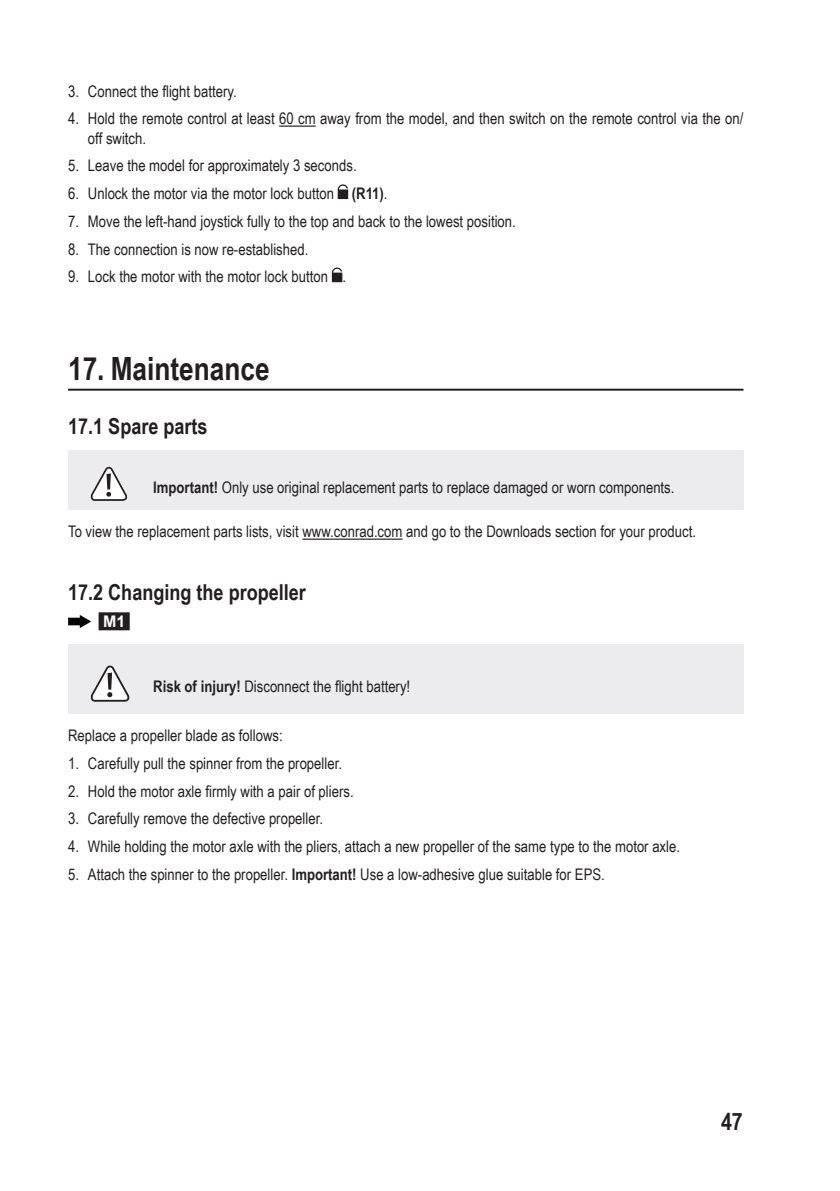
<style>
.page{position:relative;width:840px;height:1191px;background:#fff}
.page>*{position:absolute;margin:0;border:0;box-sizing:border-box;transform-origin:0 0}
.t1{font:700 32px "Arial Narrow";color:#231f20}
.t2{font:700 24px "Arial Narrow";color:#231f20}
.t3{font:700 22px "Arial Narrow";color:#231f20}
.M-body{font:16px/19.2px "Arial Narrow";color:#231f20}
.M-body--Symbols{font:16px "Arial Narrow";color:#231f20}
.M-body-2{font:700 16px "Arial";color:#fff}
.s1{font-weight:700}
</style>
<div class="page">
<hr style="left:279px;top:126px;width:36px;height:1px;background:#231f20">
<hr style="left:68px;top:389px;width:675px;height:2px;background:#231f20">
<hr style="left:302px;top:538px;width:100px;height:2px;background:#231f20">
<div style="left:98px;top:612px;width:32px;height:18px;background:#231f20"></div>
<svg style="left:337px;top:184px;width:11px;height:15px"></svg>
<svg style="left:331px;top:267px;width:11px;height:15px"></svg>
<div style="left:68px;top:450px;width:675px;height:60px;background:#ececee"></div>
<svg style="left:90px;top:467px;width:37px;height:34px"></svg>
<svg style="left:68px;top:615px;width:23px;height:13px"></svg>
<div style="left:68px;top:644px;width:675px;height:69px;background:#ececee"></div>
<svg style="left:90px;top:665px;width:40px;height:36px"></svg>
<p class="M-body" style="left:68px;top:81px;width:170px">3. Connect the flight battery.</p>
<p class="M-body" style="left:88px;top:109px;width:656px;text-indent:-20px">4. Hold the remote control at least 60 cm away from the model, and then switch on the remote control via the on/ off switch.</p>
<p class="M-body" style="left:68px;top:155px;width:290px">5. Leave the model for approximately 3 seconds.</p>
<p class="M-body" style="left:68px;top:183px;width:321px">6. Unlock the motor via the motor lock button <span class="s1">(R11)</span>.</p>
<p class="M-body" style="left:68px;top:211px;width:449px">7. Move the left-hand joystick fully to the top and back to the lowest position.</p>
<p class="M-body" style="left:68px;top:239px;width:242px">8. The connection is now re-established.</p>
<p class="M-body" style="left:68px;top:266px;width:279px">9. Lock the motor with the motor lock button .</p>
<p class="t1" style="left:68px;top:345px;width:203px">17. Maintenance</p>
<p class="t3" style="left:68px;top:409px;width:141px">17.1 Spare parts</p>
<p class="M-body--Symbols" style="left:153px;top:476px;width:522px"><span class="s1">Important!</span> Only use original replacement parts to replace damaged or worn components.</p>
<p class="M-body" style="left:68px;top:521px;width:629px">To view the replacement parts lists, visit www.conrad.com and go to the Downloads section for your product.</p>
<p class="t3" style="left:68px;top:575px;width:239px">17.2 Changing the propeller</p>
<p class="M-body-2" style="left:103px;top:610px;width:24px">M1</p>
<p class="M-body--Symbols" style="left:153px;top:674px;width:258px"><span class="s1">Risk of injury!</span> Disconnect the flight battery!</p>
<p class="M-body" style="left:68px;top:725px;width:216px">Replace a propeller blade as follows:</p>
<p class="M-body" style="left:68px;top:753px;width:275px">1. Carefully pull the spinner from the propeller.</p>
<p class="M-body" style="left:68px;top:780px;width:287px">2. Hold the motor axle firmly with a pair of pliers.</p>
<p class="M-body" style="left:68px;top:808px;width:256px">3. Carefully remove the defective propeller.</p>
<p class="M-body" style="left:68px;top:836px;width:613px">4. While holding the motor axle with the pliers, attach a new propeller of the same type to the motor axle.</p>
<p class="M-body" style="left:68px;top:864px;width:538px">5. Attach the spinner to the propeller. <span class="s1">Important!</span> Use a low-adhesive glue suitable for EPS.</p>
<h2 class="t2" style="left:720px;top:1103px;width:23px">47</h2>
</div>
